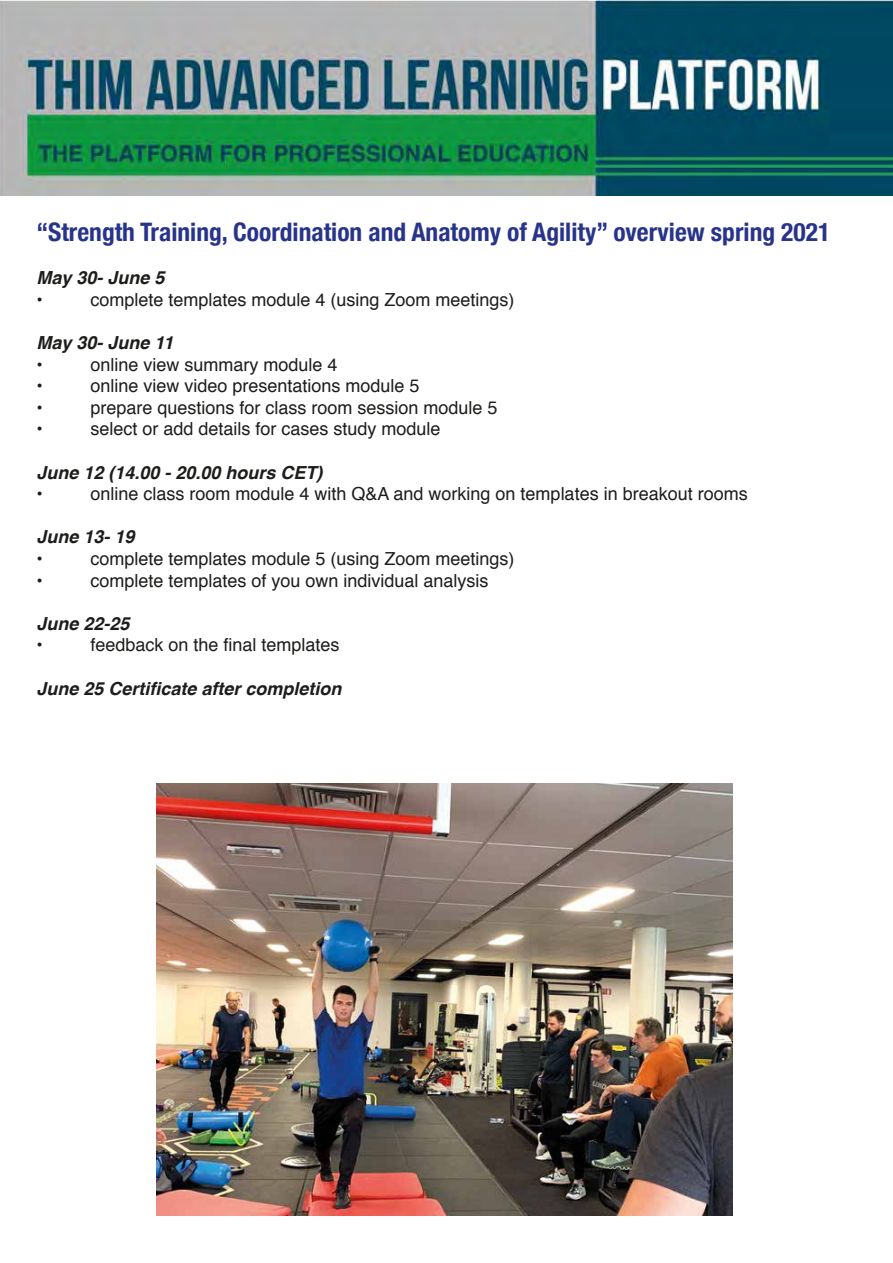
<style>
.page{position:relative;width:893px;height:1263px;background:#fff}
.page>*{position:absolute;margin:0;border:0;box-sizing:border-box;transform-origin:0 0}
.t1{font:700 condensed 25.5px "Helvetica Neue";color:#28348b}
.t2{font:18px "Helvetica";color:#1d1d1b}
.t3{font:italic 700 18px "Helvetica";color:#1d1d1b}
</style>
<div class="page">
<img style="left:0;top:0;width:893px;height:196px">
<img style="left:157px;top:783px;width:576px;height:432px">
<h1 class="t1" style="left:36px;top:211px;width:795px">“Strength Training, Coordination and Anatomy of Agility” overview spring 2021</h1>
<p class="t3" style="left:36px;top:263px;width:130px">May 30- June 5</p>
<p class="t2" style="left:36px;top:286px;width:8px">•</p>
<p class="t2" style="left:90px;top:286px;width:426px">complete templates module 4 (using Zoom meetings)</p>
<p class="t3" style="left:36px;top:328px;width:139px">May 30- June 11</p>
<p class="t2" style="left:36px;top:350px;width:8px">•</p>
<p class="t2" style="left:90px;top:350px;width:249px">online view summary module 4</p>
<p class="t2" style="left:36px;top:372px;width:8px">•</p>
<p class="t2" style="left:90px;top:372px;width:331px">online view video presentations module 5</p>
<p class="t2" style="left:36px;top:394px;width:8px">•</p>
<p class="t2" style="left:90px;top:394px;width:409px">prepare questions for class room session module 5</p>
<p class="t2" style="left:36px;top:415px;width:8px">•</p>
<p class="t2" style="left:90px;top:415px;width:352px">select or add details for cases study module</p>
<p class="t3" style="left:36px;top:457px;width:288px">June 12 (14.00 - 20.00 hours CET)</p>
<p class="t2" style="left:36px;top:480px;width:8px">•</p>
<p class="t2" style="left:90px;top:480px;width:659px">online class room module 4 with Q&amp;A and working on templates in breakout rooms</p>
<p class="t3" style="left:36px;top:522px;width:100px">June 13- 19</p>
<p class="t2" style="left:36px;top:545px;width:8px">•</p>
<p class="t2" style="left:90px;top:545px;width:426px">complete templates module 5 (using Zoom meetings)</p>
<p class="t2" style="left:36px;top:566px;width:8px">•</p>
<p class="t2" style="left:90px;top:566px;width:400px">complete templates of you own individual analysis</p>
<p class="t3" style="left:36px;top:609px;width:95px">June 22-25</p>
<p class="t2" style="left:36px;top:631px;width:8px">•</p>
<p class="t2" style="left:90px;top:631px;width:251px">feedback on the final templates</p>
<p class="t3" style="left:36px;top:673px;width:307px">June 25 Certificate after completion</p>
</div>
